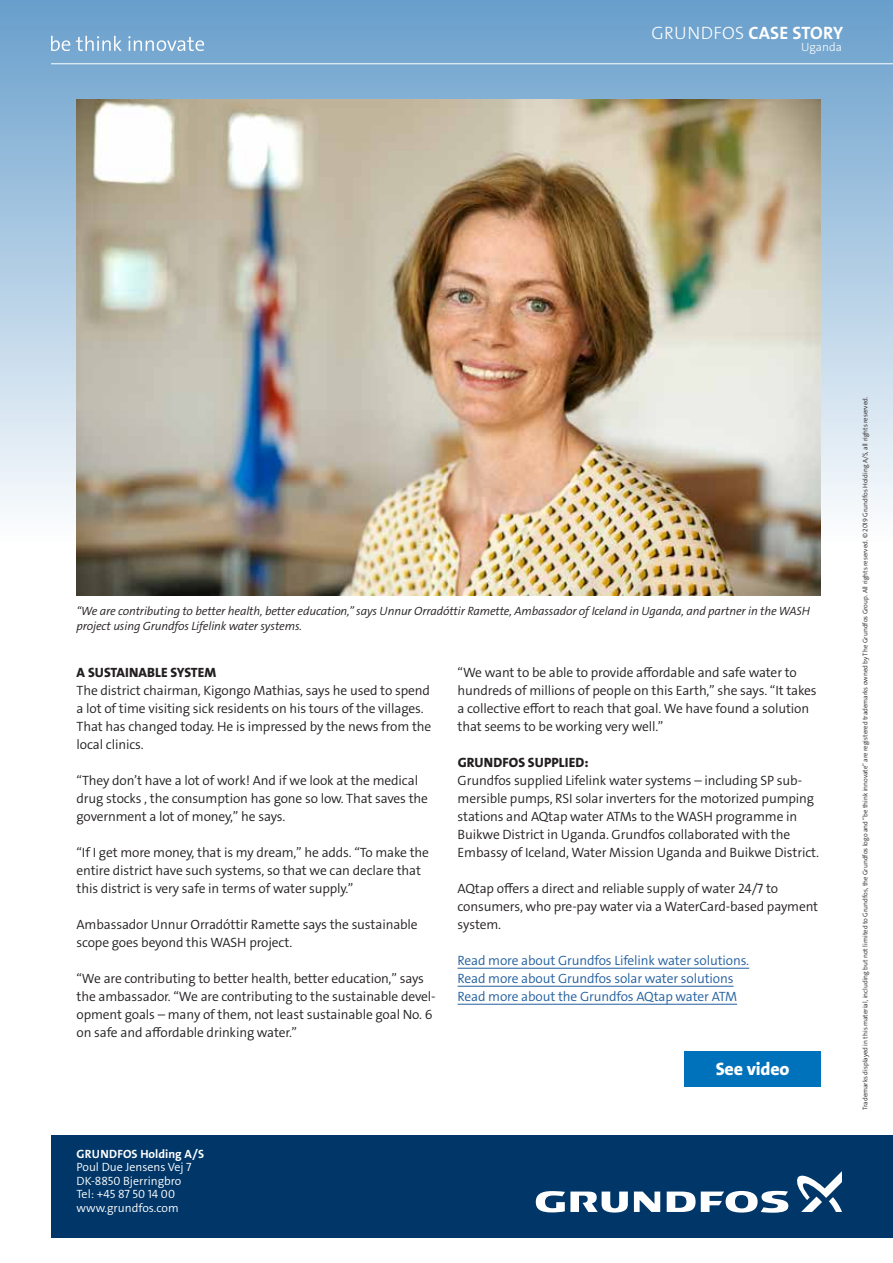
<style>
.page{position:relative;width:893px;height:1263px;background:#fff}
.page>*{position:absolute;margin:0;border:0;box-sizing:border-box;transform-origin:0 0}
.t1{font:18px "Grundfos The Sans V2 OT 7 B";letter-spacing:.005em;color:#fff}
.t2{font:18px "Grundfos The Sans V2 OT 8 XB";letter-spacing:-.01em;color:#fff}
.t3{font:13.5px/18px "Grundfos The Sans V2 OT 4 SL";letter-spacing:-.01em;color:#231f20}
.t4{font:13.5px/18px "Grundfos The Sans V2 OT 4 SL";letter-spacing:-.01em;color:#215e9e}
.t5{font:13.5px "Grundfos The Sans V2 OT 8 XB";letter-spacing:.005em;color:#231f20}
.t6{font:12px/15px "Grundfos The Sans V2 OT 4 SL Italic";letter-spacing:-.01em;color:#231f20}
.t7{font:12px/13.5px "Grundfos The Sans V2 OT 4 SL";color:#fff}
.t8{font:12px "Grundfos The Sans V2 OT 7 B";letter-spacing:.01em;color:#fff}
.t9{font:12px "Grundfos The Sans V2 OT 3 L";color:#fff}
.t10{font:6.75px "Grundfos The Sans V2 OT 4 SL";color:#231f20}
.s1{font-family:"Grundfos The Sans V2 OT 3 L"}
</style>
<div class="page">
<div style="left:0;top:0;width:893px;height:542px;background:linear-gradient(to bottom,#699fcb,#fcfcfc)"></div>
<hr style="left:51px;top:63px;width:842px;height:1px;background:#fff">
<svg style="left:51px;top:36px;width:19px;height:15px"></svg>
<svg style="left:76px;top:36px;width:46px;height:15px"></svg>
<svg style="left:128px;top:36px;width:76px;height:15px"></svg>
<hr style="left:458px;top:968px;width:291px;height:1px;background:#215e9e">
<hr style="left:458px;top:986px;width:276px;height:1px;background:#215e9e">
<hr style="left:458px;top:1004px;width:279px;height:1px;background:#215e9e">
<img style="left:77px;top:99px;width:744px;height:497px">
<div style="left:51px;top:1135px;width:842px;height:102px;background:#003768"></div>
<svg style="left:634px;top:1191px;width:26px;height:21px"></svg>
<svg style="left:536px;top:1191px;width:92px;height:21px"></svg>
<svg style="left:667px;top:1191px;width:121px;height:22px"></svg>
<svg style="left:797px;top:1171px;width:45px;height:41px"></svg>
<div style="left:685px;top:1051px;width:136px;height:35px;background:#0072bc"></div>
<h1 class="t1" style="left:652px;top:21px;width:193px"><span class="s1">GRUNDFOS</span> CASE STORY</h1>
<p class="t9" style="left:801px;top:39px;width:42px">Uganda</p>
<p class="t6" style="left:77px;top:604px;width:735px">“We are contributing to better health, better education,” says Unnur Orradóttir Ramette, Ambassador of Iceland in Uganda, and partner in the WASH project using Grundfos Lifelink water systems.</p>
<p class="t5" style="left:77px;top:664px;width:141px">A SUSTAINABLE SYSTEM</p>
<p class="t3" style="left:77px;top:682px;width:356px">The district chairman, Kigongo Mathias, says he used to spend a lot of time visiting sick residents on his tours of the villages.<br>That has changed today. He is impressed by the news from the local clinics.</p>
<p class="t3" style="left:77px;top:772px;width:353px">“They don’t have a lot of work! And if we look at the medical drug stocks , the consumption has gone so low. That saves the government a lot of money,” he says.</p>
<p class="t3" style="left:77px;top:844px;width:354px">“If I get more money, that is my dream,” he adds. “To make the entire district have such systems, so that we can declare that this district is very safe in terms of water supply.”</p>
<p class="t3" style="left:77px;top:915px;width:343px">Ambassador Unnur Orradóttir Ramette says the sustainable scope goes beyond this WASH project.</p>
<p class="t3" style="left:77px;top:969px;width:361px">“We are contributing to better health, better education,” says the ambassador. “We are contributing to the sustainable devel&shy;opment goals – many of them, not least sustainable goal No. 6 on safe and affordable drinking water.”</p>
<p class="t3" style="left:458px;top:664px;width:361px">“We want to be able to provide affordable and safe water to hundreds of millions of people on this Earth,” she says. “It takes a collective effort to reach that goal. We have found a solution that seems to be working very well.”</p>
<p class="t5" style="left:458px;top:754px;width:132px">GRUNDFOS SUPPLIED:</p>
<p class="t3" style="left:458px;top:772px;width:363px">Grundfos supplied Lifelink water systems – including SP sub&shy;mersible pumps, RSI solar inverters for the motorized pumping stations and AQtap water ATMs to the WASH programme in Buikwe District in Uganda. Grundfos collaborated with the Embassy of Iceland, Water Mission Uganda and Buikwe District.</p>
<p class="t3" style="left:458px;top:879px;width:362px">AQtap offers a direct and reliable supply of water 24/7 to consumers, who pre-pay water via a WaterCard-based payment system.</p>
<p class="t4" style="left:458px;top:951px;width:293px">Read more about Grundfos Lifelink water solutions.<br>Read more about Grundfos solar water solutions<br>Read more about the Grundfos AQtap water ATM</p>
<h1 class="t2" style="left:716px;top:1058px;width:75px">See video</h1>
<p class="t8" style="left:77px;top:1146px;width:129px">GRUNDFOS Holding A/S</p>
<p class="t7" style="left:77px;top:1161px;width:117px">Poul Due Jensens Vej 7<br>DK-8850 Bjerringbro<br>Tel: +45 87 50 14 00 www.grundfos.com</p>
<p class="t10" style="left:861px;top:1110px;width:715px;rotate:-90deg">Trademarks displayed in this material, including but not limited to Grundfos, the Grundfos logo and “be think innovate” are registered trademarks owned by The Grundfos Group. All rights reserved. © 2019 Grundfos Holding A/S, all rights reserved.</p>
</div>
